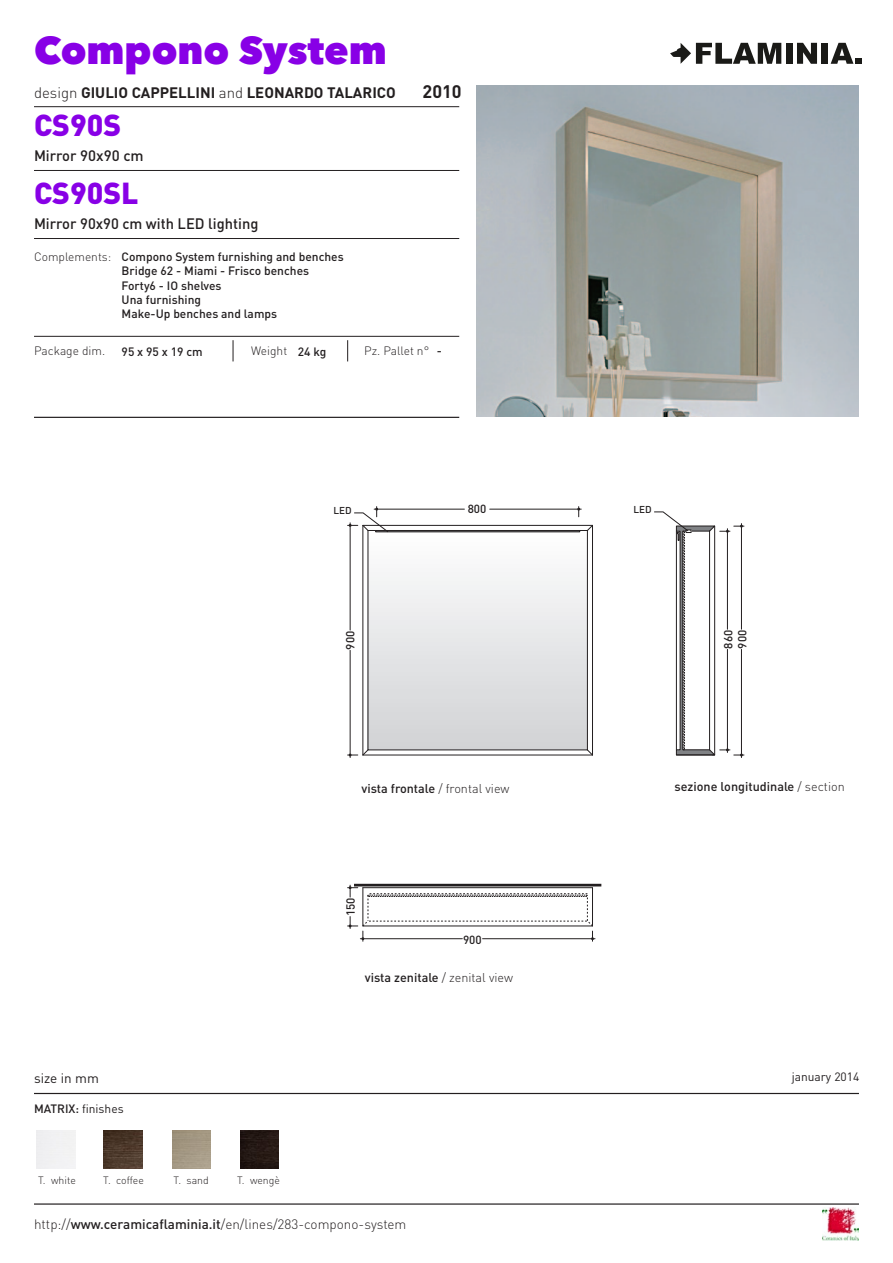
<style>
.page{position:relative;width:893px;height:1263px;background:#fff}
.page>*{position:absolute;margin:0;border:0;box-sizing:border-box;transform-origin:0 0}
.t1{font:800 39px "Avenir Next LT Pro";color:#8800e6}
.t2{font:900 30px "DIN";color:#8800e6}
.t3{font:700 18px "DIN";color:#231f20}
.t4{font:700 15px "DIN";color:#231f20}
.t5{font:500 15px "DIN";color:#231f20}
.t6{font:300 13.5px "DIN";color:#231f20}
.t7{font:13.5px "DIN";color:#231f20}
.t8{font:500 12.6px "DIN";color:#231f20}
.t9{font:500 12px/14.4px "DIN";color:#231f20}
.t10{font:300 12px "DIN";color:#231f20}
.t11{font:12px "DIN";color:#231f20}
.t12{font:500 11.7px/14.1px "DIN";color:#231f20}
.t13{font:300 10.5px "DIN";color:#231f20}
.t14{font:500 9.9px "DIN";color:#231f20}
.s1{font-weight:300}
.s2{font-weight:500}
</style>
<div class="page">
<hr style="left:34px;top:1203px;width:825px;height:2px;background:#231f20">
<img style="left:822px;top:1208px;width:37px;height:32px">
<svg style="left:670px;top:43px;width:111px;height:21px"></svg>
<div style="left:786px;top:43px;width:6px;height:21px;background:#1a1a17"></div>
<svg style="left:797px;top:43px;width:20px;height:21px"></svg>
<div style="left:822px;top:43px;width:6px;height:21px;background:#1a1a17"></div>
<svg style="left:831px;top:43px;width:30px;height:21px"></svg>
<hr style="left:34px;top:417px;width:425px;height:1px;background:#231f20">
<hr style="left:34px;top:106px;width:425px;height:1px;background:#231f20">
<hr style="left:34px;top:170px;width:425px;height:1px;background:#231f20">
<img style="left:476px;top:85px;width:383px;height:332px">
<hr style="left:34px;top:1093px;width:825px;height:1px;background:#231f20">
<hr style="left:354px;top:884px;width:247px;height:2px;background:#231f20">
<hr style="left:483px;top:938px;width:112px;height:1px;background:#231f20">
<hr style="left:350px;top:523px;width:1px;height:107px;background:#231f20">
<hr style="left:350px;top:650px;width:1px;height:107px;background:#231f20">
<div style="left:368px;top:530px;width:219px;height:220px;background:linear-gradient(to bottom,#fbfbfc,#d2d4d6)"></div>
<div style="left:368px;top:530px;width:220px;height:220px;border:1px solid #231f20"></div>
<hr style="left:363px;top:755px;width:229px;height:1px;background:#8c8a8a">
<hr style="left:363px;top:754px;width:229px;height:1px;background:#231f20">
<hr style="left:592px;top:525px;width:1px;height:230px;background:#231f20">
<hr style="left:363px;top:525px;width:229px;height:1px;background:#231f20">
<hr style="left:363px;top:525px;width:1px;height:230px;background:#aaa8a9">
<hr style="left:362px;top:525px;width:1px;height:230px;background:#231f20">
<svg style="left:348px;top:885px;width:246px;height:56px"></svg>
<svg style="left:586px;top:524px;width:7px;height:7px"></svg>
<svg style="left:348px;top:749px;width:21px;height:7px"></svg>
<svg style="left:586px;top:749px;width:7px;height:7px"></svg>
<div style="left:368px;top:895px;width:219px;height:2px;border:1px dashed #231f20"></div>
<hr style="left:741px;top:649px;width:1px;height:108px;background:#231f20">
<div style="left:375px;top:530px;width:205px;height:2px;background:#9c9ea1;border:1px solid #231f20"></div>
<svg style="left:577px;top:507px;width:3px;height:10px"></svg>
<hr style="left:374px;top:509px;width:90px;height:1px;background:#231f20">
<hr style="left:490px;top:509px;width:91px;height:1px;background:#231f20">
<svg style="left:348px;top:507px;width:41px;height:25px"></svg>
<svg style="left:654px;top:511px;width:90px;height:245px"></svg>
<hr style="left:34px;top:336px;width:425px;height:1px;background:#231f20">
<hr style="left:34px;top:238px;width:425px;height:1px;background:#231f20">
<svg style="left:233px;top:340px;width:1px;height:21px"></svg>
<svg style="left:347px;top:340px;width:1px;height:21px"></svg>
<img style="left:104px;top:1130px;width:38px;height:39px">
<img style="left:240px;top:1130px;width:38px;height:38px">
<h1 class="t1" style="left:34px;top:26px;width:354px">Compono System</h1>
<p class="t4" style="left:34px;top:82px;width:363px"><span class="s1">design</span> GIULIO CAPPELLINI <span class="s1">and</span> LEONARDO TALARICO</p>
<h3 class="t3" style="left:423px;top:79px;width:41px">2010</h3>
<h2 class="t2" style="left:34px;top:105px;width:89px">CS90S</h2>
<p class="t5" style="left:34px;top:146px;width:111px">Mirror 90x90 cm</p>
<h2 class="t2" style="left:34px;top:173px;width:106px">CS90SL</h2>
<p class="t5" style="left:34px;top:214px;width:226px">Mirror 90x90 cm with LED lighting</p>
<p class="t10" style="left:34px;top:249px;width:79px">Complements:</p>
<p class="t9" style="left:122px;top:249px;width:224px">Compono System furnishing and benches<br>Bridge 62 - Miami - Frisco benches<br>Forty6 - IO shelves<br>Una furnishing<br>Make-Up benches and lamps</p>
<p class="t10" style="left:34px;top:344px;width:73px">Package dim.</p>
<p class="t9" style="left:122px;top:344px;width:83px">95 x 95 x 19 cm</p>
<p class="t10" style="left:251px;top:344px;width:77px">Weight <span class="s2">24 kg</span></p>
<p class="t10" style="left:364px;top:344px;width:79px">Pz. Pallet n° <span class="s2">-</span></p>
<p class="t14" style="left:334px;top:504px;width:20px">LED</p>
<p class="t12" style="left:468px;top:502px;width:20px">800</p>
<p class="t14" style="left:634px;top:503px;width:20px">LED</p>
<p class="t12" style="left:343px;top:649px;width:20px;rotate:-90deg">900</p>
<p class="t12" style="left:721px;top:649px;width:20px;rotate:-90deg">860<br>900</p>
<p class="t8" style="left:361px;top:780px;width:149px">vista frontale <span class="s1">/ frontal view</span></p>
<p class="t12" style="left:343px;top:916px;width:20px;rotate:-90deg">150</p>
<p class="t12" style="left:463px;top:932px;width:20px">900</p>
<p class="t8" style="left:365px;top:969px;width:150px">vista zenitale <span class="s1">/ zenital view</span></p>
<p class="t8" style="left:674px;top:778px;width:172px">sezione longitudinale <span class="s1">/ section</span></p>
<p class="t7" style="left:34px;top:1069px;width:66px">size in mm</p>
<p class="t11" style="left:792px;top:1069px;width:69px">january 2014</p>
<p class="t11" style="left:34px;top:1101px;width:91px"><span class="s2">MATRIX:</span> finishes</p>
<p class="t13" style="left:38px;top:1174px;width:39px">T. white</p>
<p class="t13" style="left:103px;top:1174px;width:42px">T. coffee</p>
<p class="t13" style="left:174px;top:1174px;width:37px">T. sand</p>
<p class="t13" style="left:237px;top:1174px;width:44px">T. wengè</p>
<p class="t6" style="left:34px;top:1216px;width:374px">http://<span class="s2">www.ceramicaflaminia.it</span>/en/lines/283-compono-system</p>
</div>
